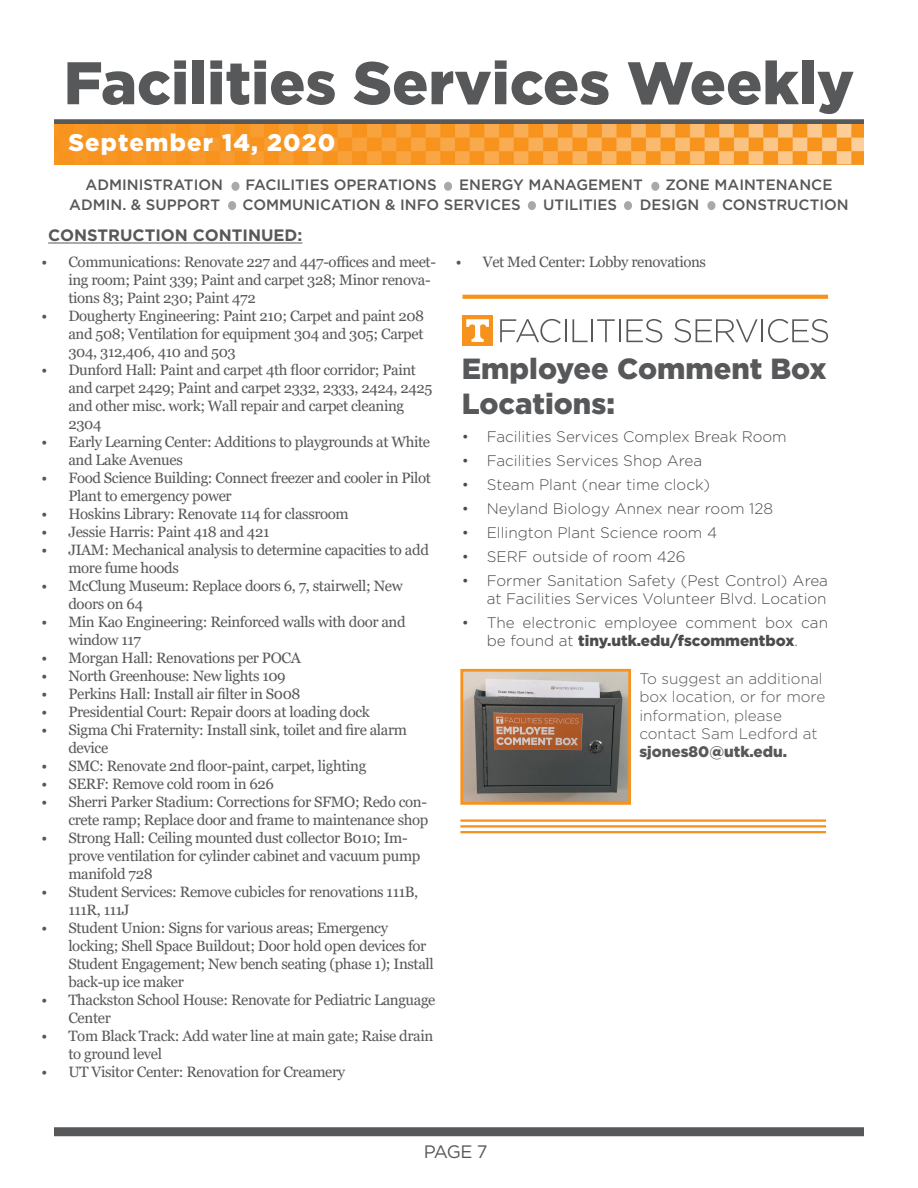
<style>
.page{position:relative;width:918px;height:1188px;background:#fff}
.page>*{position:absolute;margin:0;border:0;box-sizing:border-box;transform-origin:0 0}
.t1{font:900 60px "Gotham";color:#57585a}
.t2{font:900 29.1px/35px "Gotham";color:#57585a}
.t3{font:900 24px "Gotham";letter-spacing:.05em;color:#fff}
.t4{font:18px "Gotham";color:#57585a}
.t5{font:700 16.5px "Gotham";color:#57585a}
.t6{font:300 15.3px/18.3px "Gotham";color:#4b4c4d;text-align:right}
.t7{font:300 15.3px/18.3px "Gotham";color:#57585a}
.t8{font:15px/18px "Georgia";letter-spacing:-.025em;color:#57585a}
.t9{font:500 15px "Gotham";color:#57585a}
.s1{font-weight:900}
</style>
<div class="page">
<div style="left:54px;top:1127px;width:810px;height:9px;background:#57585a"></div>
<div style="left:54px;top:119px;width:810px;height:6px;background:#57585a"></div>
<img style="left:54px;top:125px;width:810px;height:39px">
<div style="left:228px;top:201px;width:8px;height:9px;background:#a8a9ad;border-radius:50%"></div>
<div style="left:528px;top:201px;width:8px;height:9px;background:#a8a9ad;border-radius:50%"></div>
<div style="left:444px;top:182px;width:8px;height:9px;background:#a8a9ad;border-radius:50%"></div>
<div style="left:624px;top:201px;width:8px;height:9px;background:#a8a9ad;border-radius:50%"></div>
<div style="left:231px;top:182px;width:9px;height:9px;background:#a8a9ad;border-radius:50%"></div>
<div style="left:707px;top:201px;width:8px;height:9px;background:#a8a9ad;border-radius:50%"></div>
<div style="left:651px;top:182px;width:8px;height:9px;background:#a8a9ad;border-radius:50%"></div>
<hr style="left:48px;top:243px;width:254px;height:1px;background:#57585a">
<svg style="left:462px;top:295px;width:366px;height:4px"></svg>
<div style="left:462px;top:315px;width:31px;height:31px;background:#f7931d"></div>
<svg style="left:466px;top:319px;width:23px;height:23px"></svg>
<svg style="left:500px;top:319px;width:66px;height:24px"></svg>
<svg style="left:572px;top:319px;width:16px;height:23px"></svg>
<hr style="left:591px;top:319px;width:2px;height:23px;background:#57585a">
<svg style="left:597px;top:319px;width:23px;height:23px"></svg>
<svg style="left:626px;top:319px;width:36px;height:24px"></svg>
<svg style="left:674px;top:319px;width:84px;height:24px"></svg>
<hr style="left:761px;top:319px;width:2px;height:23px;background:#57585a">
<svg style="left:768px;top:319px;width:60px;height:24px"></svg>
<img style="left:464px;top:673px;width:163px;height:128px">
<div style="left:460px;top:669px;width:171px;height:136px;border:3px solid #f7931d"></div>
<hr style="left:460px;top:819px;width:366px;height:3px;background:#f7931d">
<hr style="left:460px;top:825px;width:366px;height:3px;background:#f7931d">
<hr style="left:460px;top:831px;width:366px;height:2px;background:#f7931d">
<p class="t1" style="left:64px;top:42px;width:792px">Facilities Services Weekly</p>
<p class="t3" style="left:68px;top:126px;width:269px">September 14, 2020</p>
<p class="t9" style="left:86px;top:175px;width:139px">ADMINISTRATION</p>
<p class="t9" style="left:246px;top:175px;width:193px">FACILITIES OPERATIONS</p>
<p class="t9" style="left:459px;top:175px;width:185px">ENERGY MANAGEMENT</p>
<p class="t9" style="left:665px;top:175px;width:169px">ZONE MAINTENANCE</p>
<p class="t9" style="left:69px;top:195px;width:152px">ADMIN. &amp; SUPPORT</p>
<p class="t9" style="left:243px;top:195px;width:280px">COMMUNICATION &amp; INFO SERVICES</p>
<p class="t9" style="left:543px;top:195px;width:75px">UTILITIES</p>
<p class="t9" style="left:640px;top:195px;width:61px">DESIGN</p>
<p class="t9" style="left:722px;top:195px;width:128px">CONSTRUCTION</p>
<p class="t5" style="left:48px;top:225px;width:256px">CONSTRUCTION CONTINUED:</p>
<p class="t8" style="left:68px;top:253px;width:369px;text-indent:-27px">• Communications: Renovate 227 and 447-offices and meet&shy;ing room; Paint 339; Paint and carpet 328; Minor renova&shy;tions 83; Paint 230; Paint 472</p>
<p class="t8" style="left:68px;top:307px;width:357px;text-align:justify;text-indent:-27px">• Dougherty Engineering: Paint 210; Carpet and paint 208 and 508; Ventilation for equipment 304 and 305; Carpet 304, 312,406, 410 and 503</p>
<p class="t8" style="left:68px;top:361px;width:366px;text-indent:-27px">• Dunford Hall: Paint and carpet 4th floor corridor; Paint and carpet 2429; Paint and carpet 2332, 2333, 2424, 2425 and other misc. work; Wall repair and carpet cleaning 2304</p>
<p class="t8" style="left:68px;top:433px;width:363px;text-indent:-27px">• Early Learning Center: Additions to playgrounds at White and Lake Avenues</p>
<p class="t8" style="left:68px;top:469px;width:364px;text-indent:-27px">• Food Science Building: Connect freezer and cooler in Pilot<br>Plant to emergency power</p>
<p class="t8" style="left:41px;top:505px;width:309px">• Hoskins Library: Renovate 114 for classroom</p>
<p class="t8" style="left:41px;top:523px;width:230px">• Jessie Harris: Paint 418 and 421</p>
<p class="t8" style="left:68px;top:541px;width:362px;text-indent:-27px">• JIAM: Mechanical analysis to determine capacities to add more fume hoods</p>
<p class="t8" style="left:68px;top:577px;width:336px;text-indent:-27px">• McClung Museum: Replace doors 6, 7, stairwell; New doors on 64</p>
<p class="t8" style="left:68px;top:613px;width:339px;text-indent:-27px">• Min Kao Engineering: Reinforced walls with door and window 117</p>
<p class="t8" style="left:41px;top:649px;width:261px">• Morgan Hall: Renovations per POCA</p>
<p class="t8" style="left:41px;top:667px;width:246px">• North Greenhouse: New lights 109</p>
<p class="t8" style="left:41px;top:685px;width:261px">• Perkins Hall: Install air filter in S008</p>
<p class="t8" style="left:41px;top:703px;width:330px">• Presidential Court: Repair doors at loading dock</p>
<p class="t8" style="left:68px;top:721px;width:340px;text-indent:-27px">• Sigma Chi Fraternity: Install sink, toilet and fire alarm device</p>
<p class="t8" style="left:41px;top:757px;width:326px">• SMC: Renovate 2nd floor-paint, carpet, lighting</p>
<p class="t8" style="left:41px;top:775px;width:234px">• SERF: Remove cold room in 626</p>
<p class="t8" style="left:41px;top:793px;width:389px;text-align:right">• Sherri Parker Stadium: Corrections for SFMO; Redo con&shy;crete ramp; Replace door and frame to maintenance shop</p>
<p class="t8" style="left:68px;top:829px;width:354px;text-indent:-27px">• Strong Hall: Ceiling mounted dust collector B010; Im&shy;prove ventilation for cylinder cabinet and vacuum pump manifold 728</p>
<p class="t8" style="left:68px;top:883px;width:351px;text-indent:-27px">• Student Services: Remove cubicles for renovations 111B,<br>111R, 111J</p>
<p class="t8" style="left:68px;top:919px;width:367px;text-indent:-27px">• Student Union: Signs for various areas; Emergency locking; Shell Space Buildout; Door hold open devices for Student Engagement; New bench seating (phase 1); Install back-up ice maker</p>
<p class="t8" style="left:68px;top:991px;width:369px;text-indent:-27px">• Thackston School House: Renovate for Pediatric Language<br>Center</p>
<p class="t8" style="left:68px;top:1027px;width:366px;text-indent:-27px">• Tom Black Track: Add water line at main gate; Raise drain to ground level</p>
<p class="t8" style="left:41px;top:1063px;width:305px">• UT Visitor Center: Renovation for Creamery</p>
<p class="t8" style="left:456px;top:253px;width:252px">• Vet Med Center: Lobby renovations</p>
<p class="t2" style="left:462px;top:351px;width:366px">Employee Comment Box<br>Locations:</p>
<p class="t6" style="left:462px;top:427px;width:326px">• Facilities Services Complex Break Room</p>
<p class="t6" style="left:462px;top:451px;width:242px">• Facilities Services Shop Area</p>
<p class="t6" style="left:462px;top:475px;width:250px">• Steam Plant (near time clock)</p>
<p class="t6" style="left:462px;top:499px;width:313px">• Neyland Biology Annex near room 128</p>
<p class="t6" style="left:462px;top:523px;width:257px">• Ellington Plant Science room 4</p>
<p class="t6" style="left:462px;top:547px;width:225px">• SERF outside of room 426</p>
<p class="t6" style="left:462px;top:571px;width:368px">• Former Sanitation Safety (Pest Control) Area at Facilities Services Volunteer Blvd. Location</p>
<p class="t6" style="left:462px;top:613px;width:368px;text-align:center">• The electronic employee comment box can be found at <span class="s1">tiny.utk.edu/fscommentbox</span>.</p>
<p class="t7" style="left:639px;top:669px;width:187px">To suggest an additional box location, or for more information, please contact Sam Ledford at <span class="s1">sjones80@utk.edu.</span></p>
<p class="t4" style="left:424px;top:1140px;width:65px">PAGE 7</p>
</div>
